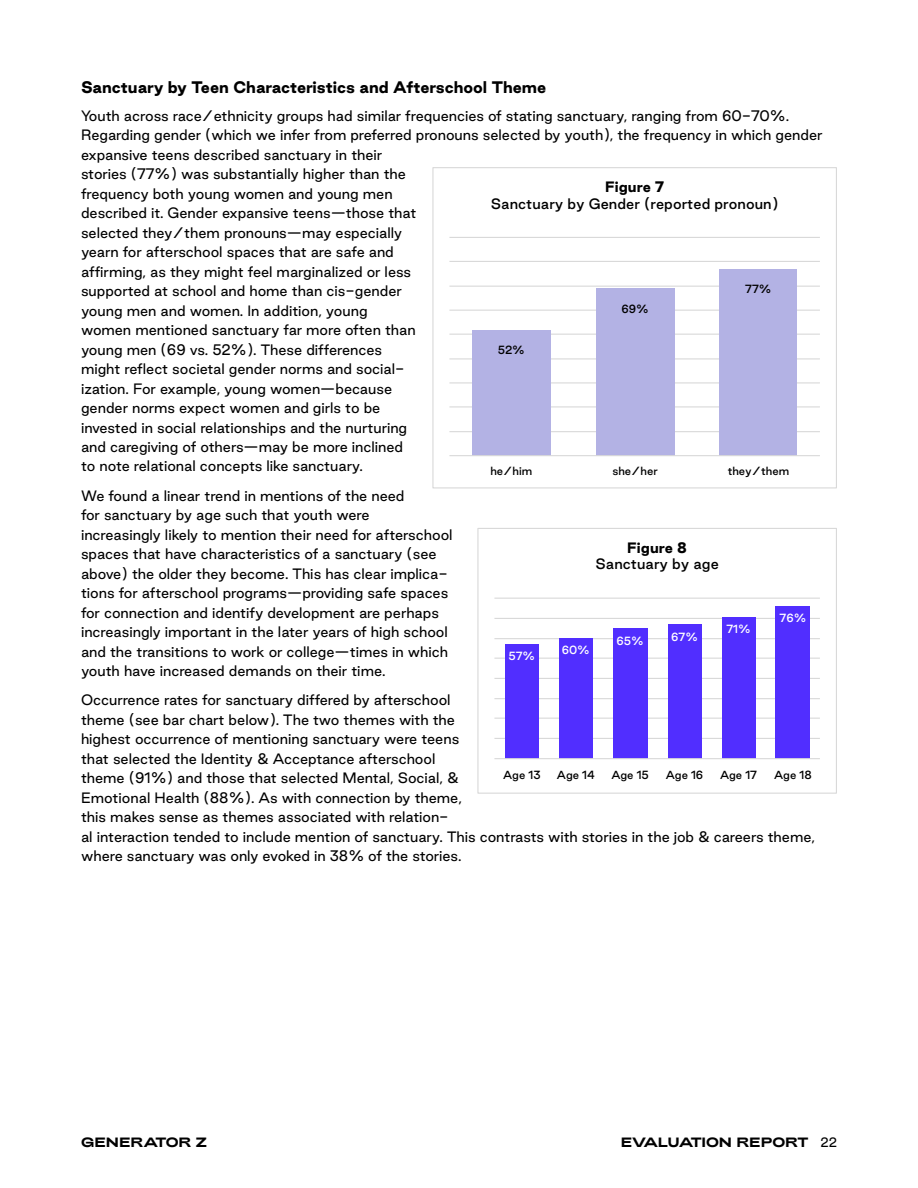
<style>
.page{position:relative;width:918px;height:1188px;background:#fff}
.page>*{position:absolute;margin:0;border:0;box-sizing:border-box;transform-origin:0 0}
.t1{font:900 15px "Good Sans";color:#000}
.t2{font:13.5px/19.5px "Good Sans";color:#000}
.t3{font:500 13.5px "Good Sans";letter-spacing:.005em;color:#000}
.t4{font:700 13.5px "Adieu";letter-spacing:-.015em;color:#000}
.t5{font:900 13.5px "Good Sans";letter-spacing:.005em;color:#000}
.t6{font:500 10.5px "Good Sans";color:#000}
.t7{font:500 10.5px "Good Sans";color:#fff}
.s1{font-family:"Good Sans";font-weight:400;font-size:12px}
</style>
<div class="page">
<hr style="left:449px;top:431px;width:371px;height:1px;background:#d9d9d9">
<hr style="left:449px;top:406px;width:371px;height:1px;background:#d9d9d9">
<hr style="left:449px;top:382px;width:371px;height:1px;background:#d9d9d9">
<hr style="left:449px;top:358px;width:371px;height:1px;background:#d9d9d9">
<hr style="left:449px;top:334px;width:371px;height:1px;background:#d9d9d9">
<hr style="left:449px;top:310px;width:371px;height:1px;background:#d9d9d9">
<hr style="left:449px;top:286px;width:371px;height:1px;background:#d9d9d9">
<hr style="left:449px;top:261px;width:371px;height:1px;background:#d9d9d9">
<hr style="left:449px;top:237px;width:371px;height:1px;background:#d9d9d9">
<div style="left:719px;top:269px;width:78px;height:187px;background:#b3b2e4"></div>
<div style="left:596px;top:288px;width:78px;height:168px;background:#b3b2e4"></div>
<div style="left:472px;top:330px;width:79px;height:126px;background:#b3b2e4"></div>
<hr style="left:449px;top:455px;width:371px;height:1px;background:#d9d9d9">
<div style="left:432px;top:167px;width:405px;height:321px;border:1px solid #d9d9d9"></div>
<hr style="left:494px;top:738px;width:326px;height:1px;background:#d9d9d9">
<hr style="left:494px;top:718px;width:326px;height:1px;background:#d9d9d9">
<hr style="left:494px;top:698px;width:326px;height:1px;background:#d9d9d9">
<hr style="left:494px;top:678px;width:326px;height:1px;background:#d9d9d9">
<hr style="left:494px;top:658px;width:326px;height:1px;background:#d9d9d9">
<hr style="left:494px;top:638px;width:326px;height:1px;background:#d9d9d9">
<hr style="left:494px;top:618px;width:326px;height:1px;background:#d9d9d9">
<hr style="left:494px;top:598px;width:326px;height:1px;background:#d9d9d9">
<div style="left:776px;top:606px;width:34px;height:153px;background:#512eff"></div>
<div style="left:722px;top:617px;width:33px;height:142px;background:#512eff"></div>
<div style="left:668px;top:624px;width:33px;height:135px;background:#512eff"></div>
<div style="left:613px;top:628px;width:34px;height:131px;background:#512eff"></div>
<div style="left:559px;top:638px;width:34px;height:121px;background:#512eff"></div>
<div style="left:505px;top:644px;width:34px;height:115px;background:#512eff"></div>
<hr style="left:494px;top:758px;width:326px;height:1px;background:#d9d9d9">
<div style="left:477px;top:528px;width:360px;height:266px;border:1px solid #d9d9d9"></div>
<p class="t1" style="left:81px;top:76px;width:467px">Sanctuary by Teen Characteristics and Afterschool Theme</p>
<p class="t2" style="left:81px;top:105px;width:743px">Youth across race/ethnicity groups had similar frequencies of stating sanctuary, ranging from 60-70%.<br>Regarding gender (which we infer from preferred pronouns selected by youth), the frequency in which gender expansive teens described sanctuary in their<br>stories (77%) was substantially higher than the<br>frequency both young women and young men<br>described it. Gender expansive teens—those that<br>selected they/them pronouns—may especially<br>yearn for afterschool spaces that are safe and<br>affirming, as they might feel marginalized or less<br>supported at school and home than cis-gender<br>young men and women. In addition, young<br>women mentioned sanctuary far more often than<br>young men (69 vs. 52%). These differences<br>might reflect societal gender norms and social-<br>ization. For example, young women—because<br>gender norms expect women and girls to be<br>invested in social relationships and the nurturing<br>and caregiving of others—may be more inclined<br>to note relational concepts like sanctuary.</p>
<p class="t2" style="left:81px;top:486px;width:373px">We found a linear trend in mentions of the need<br>for sanctuary by age such that youth were increasingly likely to mention their need for afterschool spaces that have characteristics of a sanctuary (see above) the older they become. This has clear implica&shy;tions for afterschool programs—providing safe spaces for connection and identify development are perhaps increasingly important in the later years of high school and the transitions to work or college—times in which youth have increased demands on their time.</p>
<p class="t2" style="left:81px;top:690px;width:735px">Occurrence rates for sanctuary differed by afterschool<br>theme (see bar chart below). The two themes with the<br>highest occurrence of mentioning sanctuary were teens<br>that selected the Identity &amp; Acceptance afterschool<br>theme (91%) and those that selected Mental, Social, &amp;<br>Emotional Health (88%). As with connection by theme,<br>this makes sense as themes associated with relation-<br>al interaction tended to include mention of sanctuary. This contrasts with stories in the job &amp; careers theme, where sanctuary was only evoked in 38% of the stories.</p>
<p class="t5" style="left:605px;top:177px;width:60px">Figure 7</p>
<p class="t3" style="left:491px;top:194px;width:289px">Sanctuary by Gender (reported pronoun)</p>
<p class="t6" style="left:745px;top:282px;width:28px">77%</p>
<p class="t6" style="left:621px;top:301px;width:29px">69%</p>
<p class="t6" style="left:498px;top:342px;width:29px">52%</p>
<p class="t6" style="left:490px;top:463px;width:43px">he/him</p>
<p class="t6" style="left:612px;top:463px;width:47px">she/her</p>
<p class="t6" style="left:728px;top:463px;width:63px">they/them</p>
<p class="t5" style="left:627px;top:538px;width:61px">Figure 8</p>
<p class="t3" style="left:596px;top:554px;width:125px">Sanctuary by age</p>
<p class="t7" style="left:780px;top:610px;width:28px">76%</p>
<p class="t7" style="left:726px;top:622px;width:26px">71%</p>
<p class="t7" style="left:671px;top:629px;width:28px">67%</p>
<p class="t7" style="left:617px;top:633px;width:29px">65%</p>
<p class="t7" style="left:562px;top:643px;width:30px">60%</p>
<p class="t7" style="left:508px;top:649px;width:28px">57%</p>
<p class="t6" style="left:503px;top:767px;width:39px">Age 13</p>
<p class="t6" style="left:557px;top:767px;width:39px">Age 14</p>
<p class="t6" style="left:611px;top:767px;width:39px">Age 15</p>
<p class="t6" style="left:666px;top:767px;width:39px">Age 16</p>
<p class="t6" style="left:720px;top:767px;width:39px">Age 17</p>
<p class="t6" style="left:774px;top:767px;width:39px">Age 18</p>
<p class="t4" style="left:81px;top:1134px;width:127px">GENERATOR Z</p>
<p class="t4" style="left:621px;top:1134px;width:218px">EVALUATION REPORT <span class="s1">22</span></p>
</div>
